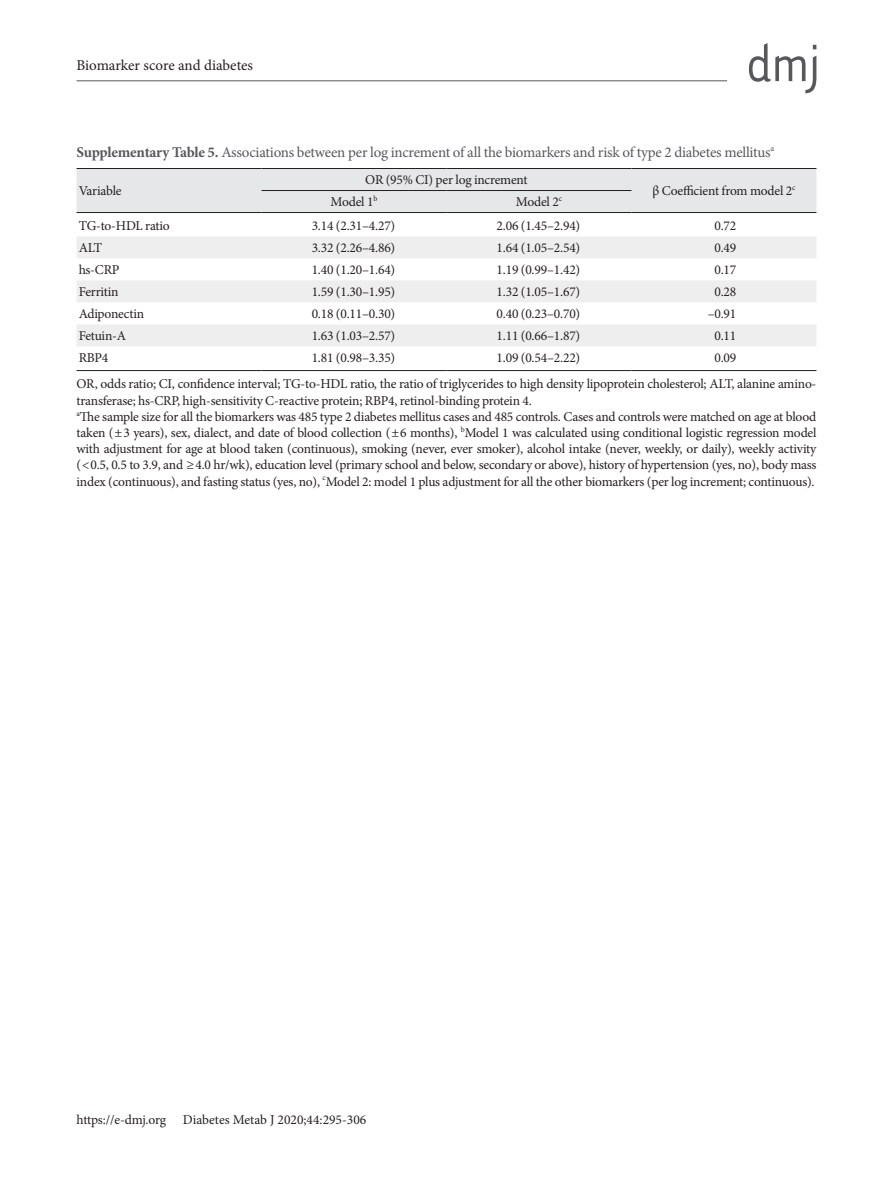
<style>
.page{position:relative;width:893px;height:1191px;background:#fff}
.page>*{position:absolute;margin:0;border:0;box-sizing:border-box;transform-origin:0 0}
.표제목그림{font:15px "Minion Pro";letter-spacing:-.015em;color:#57585a}
.t1{font:15px "Minion Pro";letter-spacing:-.005em;color:#231f20}
.표본문{font:13.5px/16.2px "Minion Pro";letter-spacing:-.015em;color:#231f20}
.s1{font-weight:700}
</style>
<div class="page">
<hr style="left:77px;top:80px;width:650px;height:1px;background:#57585a">
<svg style="left:749px;top:43px;width:67px;height:50px"></svg>
<div style="left:77px;top:169px;width:739px;height:43px;background:#e6e7e9"></div>
<svg style="left:77px;top:236px;width:739px;height:110px;fill:#eeeeef"></svg>
<hr style="left:77px;top:370px;width:184px;height:1px;background:#231f20">
<hr style="left:261px;top:370px;width:185px;height:1px;background:#231f20">
<hr style="left:446px;top:370px;width:185px;height:1px;background:#231f20">
<hr style="left:631px;top:370px;width:185px;height:1px;background:#231f20">
<hr style="left:261px;top:212px;width:185px;height:1px;background:#231f20">
<hr style="left:446px;top:212px;width:185px;height:1px;background:#231f20">
<hr style="left:77px;top:168px;width:184px;height:1px;background:#231f20">
<hr style="left:77px;top:212px;width:184px;height:1px;background:#231f20">
<hr style="left:261px;top:168px;width:185px;height:1px;background:#231f20">
<hr style="left:446px;top:168px;width:185px;height:1px;background:#231f20">
<hr style="left:261px;top:190px;width:185px;height:1px;background:#231f20">
<hr style="left:446px;top:190px;width:185px;height:1px;background:#231f20">
<hr style="left:631px;top:168px;width:185px;height:1px;background:#231f20">
<hr style="left:631px;top:212px;width:185px;height:1px;background:#231f20">
<p class="t1" style="left:77px;top:55px;width:178px">Biomarker score and diabetes</p>
<p class="표제목그림" style="left:77px;top:142px;width:699px"><span class="s1">Supplementary Table 5.</span> Associations between per log increment of all the biomarkers and risk of type 2 diabetes mellitus<sup>a</sup></p>
<p class="표본문" style="left:79px;top:182px;width:45px">Variable</p>
<p class="표본문" style="left:365px;top:171px;width:164px">OR (95% CI) per log increment</p>
<p class="표본문" style="left:652px;top:182px;width:144px">β Coefficient from model 2<sup>c</sup></p>
<p class="표본문" style="left:331px;top:193px;width:48px">Model 1<sup>b</sup></p>
<p class="표본문" style="left:516px;top:193px;width:48px">Model 2<sup>c</sup></p>
<p class="표본문" style="left:79px;top:217px;width:93px">TG-to-HDL ratio</p>
<p class="표본문" style="left:312px;top:217px;width:85px">3.14 (2.31–4.27)</p>
<p class="표본문" style="left:497px;top:217px;width:85px">2.06 (1.45–2.94)</p>
<p class="표본문" style="left:714px;top:217px;width:23px">0.72</p>
<p class="표본문" style="left:79px;top:239px;width:25px">ALT</p>
<p class="표본문" style="left:312px;top:239px;width:85px">3.32 (2.26–4.86)</p>
<p class="표본문" style="left:497px;top:239px;width:85px">1.64 (1.05–2.54)</p>
<p class="표본문" style="left:714px;top:239px;width:23px">0.49</p>
<p class="표본문" style="left:79px;top:261px;width:42px">hs-CRP</p>
<p class="표본문" style="left:312px;top:261px;width:85px">1.40 (1.20–1.64)</p>
<p class="표본문" style="left:497px;top:261px;width:85px">1.19 (0.99–1.42)</p>
<p class="표본문" style="left:714px;top:261px;width:23px">0.17</p>
<p class="표본문" style="left:79px;top:283px;width:42px">Ferritin</p>
<p class="표본문" style="left:312px;top:283px;width:85px">1.59 (1.30–1.95)</p>
<p class="표본문" style="left:497px;top:283px;width:85px">1.32 (1.05–1.67)</p>
<p class="표본문" style="left:714px;top:283px;width:23px">0.28</p>
<p class="표본문" style="left:79px;top:305px;width:67px">Adiponectin</p>
<p class="표본문" style="left:312px;top:305px;width:85px">0.18 (0.11–0.30)</p>
<p class="표본문" style="left:497px;top:305px;width:85px">0.40 (0.23–0.70)</p>
<p class="표본문" style="left:708px;top:305px;width:30px">–0.91</p>
<p class="표본문" style="left:79px;top:327px;width:49px">Fetuin-A</p>
<p class="표본문" style="left:312px;top:327px;width:85px">1.63 (1.03–2.57)</p>
<p class="표본문" style="left:497px;top:327px;width:85px">1.11 (0.66–1.87)</p>
<p class="표본문" style="left:714px;top:327px;width:23px">0.11</p>
<p class="표본문" style="left:79px;top:349px;width:31px">RBP4</p>
<p class="표본문" style="left:312px;top:349px;width:85px">1.81 (0.98–3.35)</p>
<p class="표본문" style="left:497px;top:349px;width:85px">1.09 (0.54–2.22)</p>
<p class="표본문" style="left:714px;top:349px;width:23px">0.09</p>
<p class="표본문" style="left:77px;top:376px;width:741px">OR, odds ratio; CI, confidence interval; TG-to-HDL ratio, the ratio of triglycerides to high density lipoprotein cholesterol; ALT, alanine amino&shy;transferase; hs-CRP, high-sensitivity C-reactive protein; RBP4, retinol-binding protein 4.</p>
<p class="표본문" style="left:77px;top:408px;width:741px;text-align:justify"><sup>a</sup>The sample size for all the biomarkers was 485 type 2 diabetes mellitus cases and 485 controls. Cases and controls were matched on age at blood taken (±3 years), sex, dialect, and date of blood collection (±6 months), <sup>b</sup>Model 1 was calculated using conditional logistic regression model with adjustment for age at blood taken (continuous), smoking (never, ever smoker), alcohol intake (never, weekly, or daily), weekly activity (&lt;0.5, 0.5 to 3.9, and ≥4.0 hr/wk), education level (primary school and below, secondary or above), history of hypertension (yes, no), body mass index (continuous), and fasting status (yes, no), <sup>c</sup>Model 2: model 1 plus adjustment for all the other biomarkers (per log increment; continuous).</p>
<p class="표본문" style="left:77px;top:1111px;width:291px">https://e-dmj.org Diabetes Metab J 2020;44:295-306</p>
</div>
